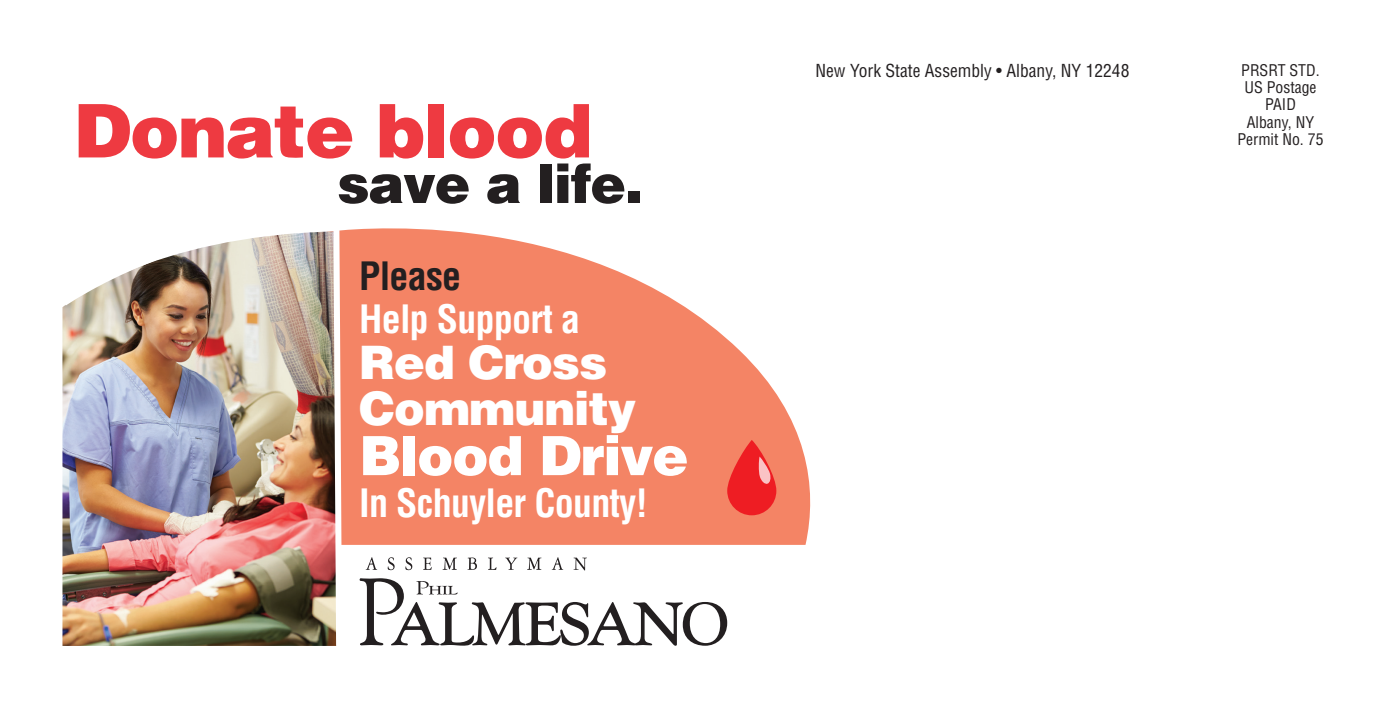
<style>
.page{position:relative;width:1386px;height:709px;background:#fff}
.page>*{position:absolute;margin:0;border:0;box-sizing:border-box;transform-origin:0 0}
.t1{font:900 74.02px "Helvetica";letter-spacing:-.02em;color:#ee3a41}
.t2{font:900 54.25px "Helvetica";letter-spacing:-.02em;color:#fff}
.t3{font:900 53.38px "Helvetica";letter-spacing:-.02em;color:#231f20}
.t4{font:900 46.2px/46.2px "Helvetica";letter-spacing:-.02em;color:#fff}
.t5{font:700 condensed 38.15px "Helvetica";letter-spacing:-.02em;color:#fff}
.t6{font:700 condensed 38.15px "Helvetica";letter-spacing:-.02em;color:#231f20}
.t7{font:condensed 17.5px "Helvetica";color:#231f20}
.t8{font:condensed 15.75px/17.3px "Helvetica";color:#231f20;text-align:center}
</style>
<div class="page">
<svg style="left:345px;top:228px;width:466px;height:398px;fill:#f48465"></svg>
<img style="left:62px;top:230px;width:283px;height:416px">
<svg style="left:727px;top:440px;width:49px;height:75px;fill:#ee1d23"></svg>
<svg style="left:758px;top:456px;width:13px;height:28px"></svg>
<svg style="left:360px;top:577px;width:367px;height:69px"></svg>
<svg style="left:366px;top:557px;width:11px;height:13px"></svg>
<svg style="left:388px;top:557px;width:7px;height:13px"></svg>
<svg style="left:405px;top:557px;width:7px;height:13px"></svg>
<svg style="left:423px;top:557px;width:9px;height:13px"></svg>
<svg style="left:443px;top:557px;width:14px;height:13px"></svg>
<svg style="left:467px;top:557px;width:10px;height:13px"></svg>
<svg style="left:488px;top:557px;width:8px;height:13px"></svg>
<svg style="left:505px;top:557px;width:12px;height:13px"></svg>
<svg style="left:527px;top:557px;width:14px;height:13px"></svg>
<svg style="left:552px;top:557px;width:11px;height:13px"></svg>
<svg style="left:574px;top:557px;width:13px;height:13px"></svg>
<h1 class="t1" style="left:74px;top:82px;width:520px">Donate blood</h1>
<h3 class="t3" style="left:337px;top:149px;width:307px">save a life.</h3>
<h3 class="t6" style="left:359px;top:253px;width:104px">Please</h3>
<h3 class="t5" style="left:359px;top:295px;width:222px">Help Support a</h3>
<h3 class="t4" style="left:359px;top:338px;width:279px">Red Cross<br>Community</h3>
<h2 class="t2" style="left:359px;top:420px;width:331px">Blood Drive</h2>
<h3 class="t5" style="left:359px;top:479px;width:291px">In Schuyler County!</h3>
<p class="t7" style="left:816px;top:60px;width:315px">New York State Assembly • Albany, NY 12248</p>
<p class="t8" style="left:1237px;top:61px;width:88px">PRSRT STD.<br>US Postage<br>PAID<br>Albany, NY<br>Permit No. 75</p>
</div>
